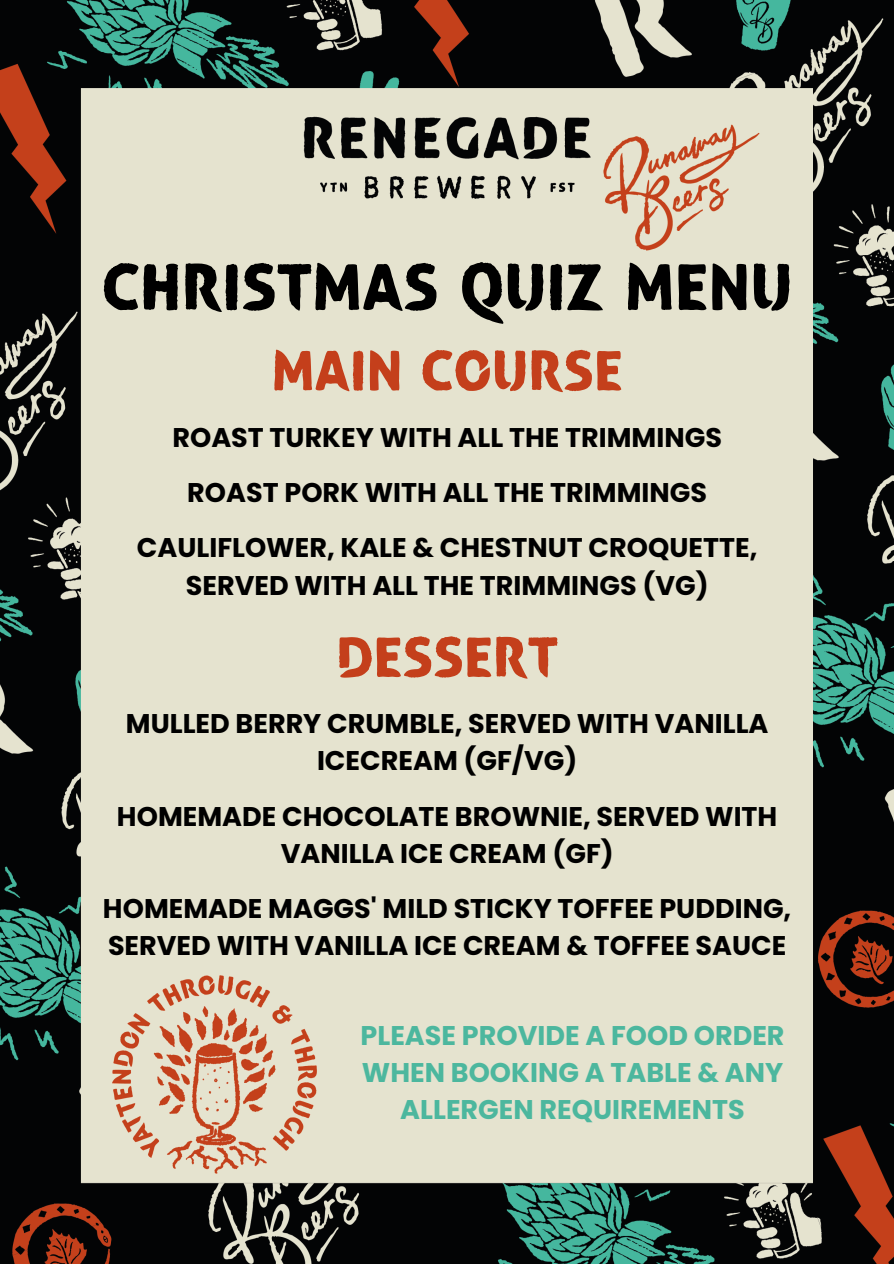
<style>
.page{position:relative;width:894px;height:1264px;background:#fff}
.page>*{position:absolute;margin:0;border:0;box-sizing:border-box;transform-origin:0 0}
.t1{font:67.05px "Renegade Title";color:#000}
.t2{font:57.75px "Renegade Title";color:#c43f1b}
.t3{font:700 27px/37.2px "Poppins";color:#000;text-align:center}
.t4{font:700 27px/37.2px "Poppins";color:#4cb79e;text-align:center}
</style>
<div class="page">
<img style="left:0;top:0;width:893px;height:1263px">
<img style="left:102px;top:961px;width:225px;height:225px">
<h1 class="t1" style="left:102px;top:259px;width:692px">CHRISTMAS QUIZ MENU</h1>
<h2 class="t2" style="left:271px;top:347px;width:353px">MAIN COURSE</h2>
<p class="t3" style="left:137px;top:409px;width:622px;line-height:55.5px">ROAST TURKEY WITH ALL THE TRIMMINGS<br>ROAST PORK WITH ALL THE TRIMMINGS<br>CAULIFLOWER, KALE &amp; CHESTNUT CROQUETTE,</p>
<p class="t3" style="left:186px;top:566px;width:524px">SERVED WITH ALL THE TRIMMINGS (VG)</p>
<h2 class="t2" style="left:336px;top:633px;width:223px">DESSERT</h2>
<p class="t3" style="left:126px;top:705px;width:644px">MULLED BERRY CRUMBLE, SERVED WITH VANILLA<br>ICECREAM (GF/VG)</p>
<p class="t3" style="left:117px;top:797px;width:661px">HOMEMADE CHOCOLATE BROWNIE, SERVED WITH<br>VANILLA ICE CREAM (GF)</p>
<p class="t3" style="left:103px;top:890px;width:689px;text-align:left">HOMEMADE MAGGS' MILD STICKY TOFFEE PUDDING,<br>SERVED WITH VANILLA ICE CREAM &amp; TOFFEE SAUCE</p>
<p class="t4" style="left:360px;top:1016px;width:425px">PLEASE PROVIDE A FOOD ORDER<br>WHEN BOOKING A TABLE &amp; ANY<br>ALLERGEN REQUIREMENTS</p>
</div>
